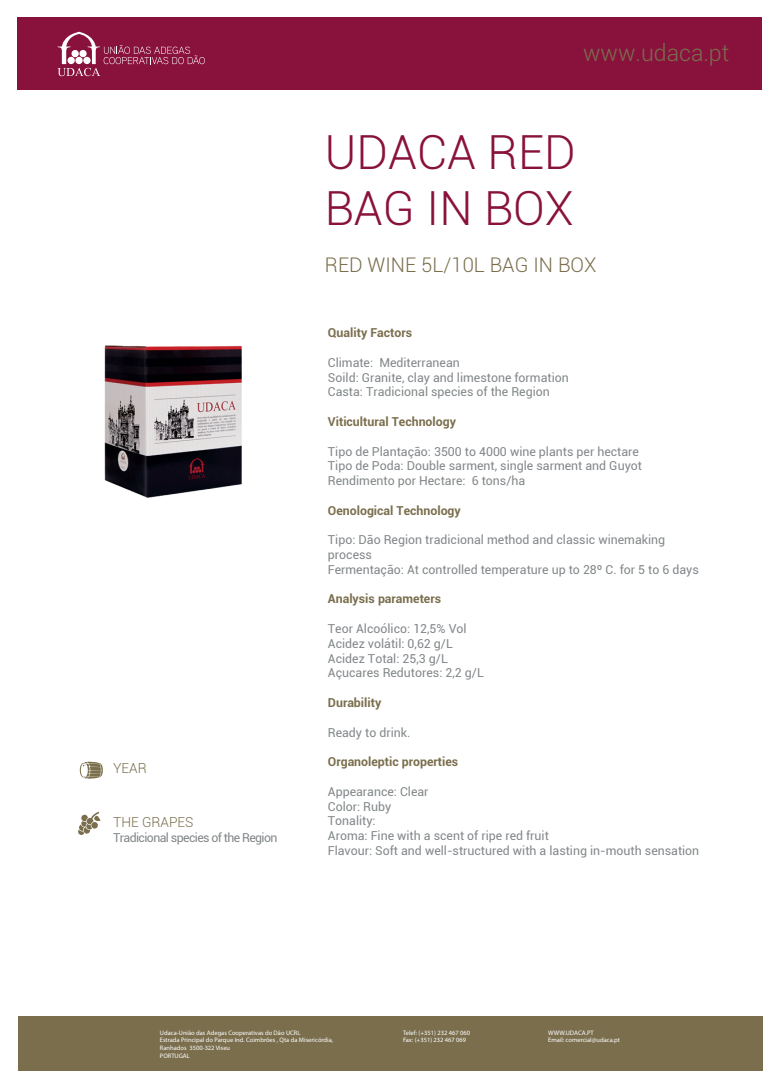
<style>
.page{position:relative;width:780px;height:1088px;background:#fff}
.page>*{position:absolute;margin:0;border:0;box-sizing:border-box;transform-origin:0 0}
.t1{font:300 47px/56.5px "Roboto";color:#89123d}
.t2{font:300 23px "Roboto";color:#7a6e4d}
.t3{font:300 20.12px "Roboto";color:#7a6e4d}
.t4{font:300 13.88px "Roboto";color:#7a6e4d}
.t5{font:12.38px/14.8px "Roboto";color:#828789}
.t6{font:700 12.38px "Roboto";color:#7a6e4d}
.t7{font:12.25px "Roboto";letter-spacing:-.05em;color:#828789}
.t8{font:6.5px/7.8px "Myriad Pro";color:#fff}
</style>
<div class="page">
<div style="left:18px;top:18px;width:744px;height:72px;background:#89123d"></div>
<svg style="left:78px;top:812px;width:22px;height:23px"></svg>
<svg style="left:80px;top:761px;width:23px;height:18px"></svg>
<svg style="left:57px;top:32px;width:148px;height:44px"></svg>
<div style="left:18px;top:1016px;width:744px;height:54px;background:#7a6e4d"></div>
<img style="left:104px;top:345px;width:138px;height:153px">
<h2 class="t2" style="left:583px;top:37px;width:148px">www.udaca.pt</h2>
<p class="t4" style="left:113px;top:759px;width:35px">YEAR</p>
<p class="t4" style="left:113px;top:812px;width:82px">THE GRAPES</p>
<p class="t7" style="left:113px;top:829px;width:166px">Tradicional species of the Region</p>
<h1 class="t1" style="left:325px;top:122px;width:252px">UDACA RED<br>BAG IN BOX</h1>
<h3 class="t3" style="left:325px;top:251px;width:273px">RED WINE 5L/10L BAG IN BOX</h3>
<p class="t6" style="left:328px;top:324px;width:86px">Quality Factors</p>
<p class="t5" style="left:328px;top:354px;width:242px">Climate: Mediterranean<br>Soild: Granite, clay and limestone formation<br>Casta: Tradicional species of the Region</p>
<p class="t6" style="left:328px;top:413px;width:130px">Viticultural Technology</p>
<p class="t5" style="left:328px;top:443px;width:315px">Tipo de Plantação: 3500 to 4000 wine plants per hectare<br>Tipo de Poda: Double sarment, single sarment and Guyot<br>Rendimento por Hectare: 6 tons/ha</p>
<p class="t6" style="left:328px;top:501px;width:134px">Oenological Technology</p>
<p class="t5" style="left:328px;top:532px;width:372px">Tipo: Dão Region tradicional method and classic winemaking process<br>Fermentação: At controlled temperature up to 28º C. for 5 to 6 days</p>
<p class="t6" style="left:328px;top:590px;width:115px">Analysis parameters</p>
<p class="t5" style="left:328px;top:621px;width:157px">Teor Alcoólico: 12,5% Vol<br>Acidez volátil: 0,62 g/L<br>Acidez Total: 25,3 g/L<br>Açucares Redutores: 2,2 g/L</p>
<p class="t6" style="left:328px;top:694px;width:55px">Durability</p>
<p class="t5" style="left:328px;top:724px;width:84px">Ready to drink.</p>
<p class="t6" style="left:328px;top:753px;width:132px">Organoleptic properties</p>
<p class="t5" style="left:328px;top:783px;width:373px">Appearance: Clear<br>Color: Ruby<br>Tonality:<br>Aroma: Fine with a scent of ripe red fruit<br>Flavour: Soft and well-structured with a lasting in-mouth sensation</p>
<p class="t8" style="left:403px;top:1028px;width:69px">Telef: (+351) 232 467 060<br>Fax: (+351) 232 467 069</p>
<p class="t8" style="left:160px;top:1028px;width:175px">Udaca-União das Adegas Cooperativas do Dão UCRL<br>Estrada Principal do Parque Ind. Coimbrões , Qta da Misericórdia, Ranhados 3500-322 Viseu<br>PORTUGAL</p>
<p class="t8" style="left:548px;top:1028px;width:73px">WWW.UDACA.PT<br>Email: comercial@udaca.pt</p>
</div>
